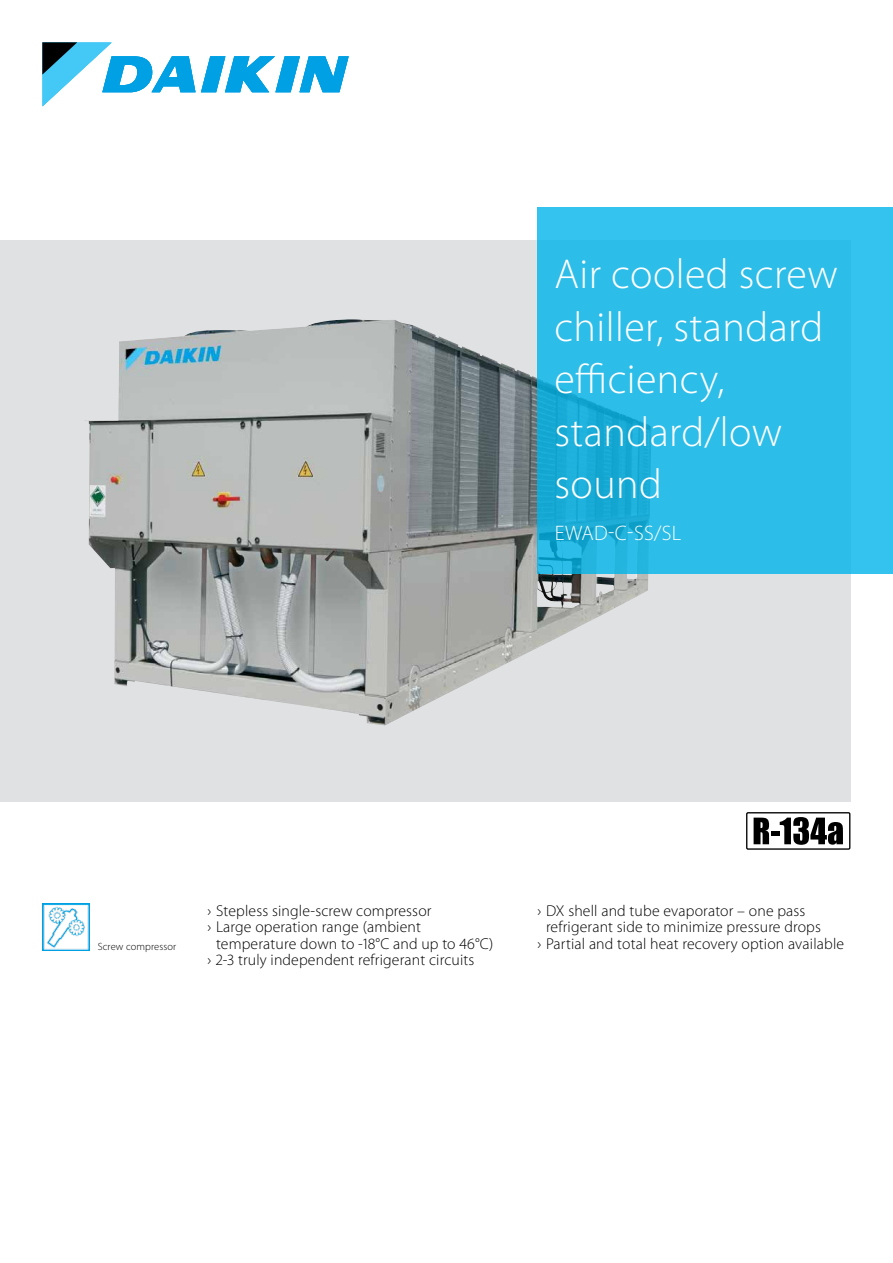
<style>
.page{position:relative;width:893px;height:1263px;background:#fff}
.page>*{position:absolute;margin:0;border:0;box-sizing:border-box;transform-origin:0 0}
.t1{font:300 42px/52.5px "Myriad Pro";letter-spacing:.01em;color:#fff}
.t2{font:300 21px "Myriad Pro";letter-spacing:.02em;color:#fff}
.t3{font:300 15.75px "Myriad Pro";letter-spacing:.01em;color:#000}
.t4{font:300 10.5px "Myriad Pro";letter-spacing:.01em;color:#000}
</style>
<div class="page">
<svg style="left:43px;top:43px;width:306px;height:63px"></svg>
<img style="left:43px;top:903px;width:46px;height:47px">
<div style="left:0;top:241px;width:850px;height:561px;background:#e0e1e2"></div>
<img style="left:85px;top:319px;width:563px;height:406px">
<svg style="left:537px;top:208px;width:356px;height:366px;background:#2abbe6"></svg>
<div style="left:746px;top:812px;width:104px;height:38px;border:1px solid #000"></div>
<svg style="left:754px;top:818px;width:15px;height:26px"></svg>
<svg style="left:780px;top:817px;width:63px;height:28px"></svg>
<div style="left:771px;top:831px;width:9px;height:5px;background:#000"></div>
<h1 class="t1" style="left:554px;top:247px;width:285px">Air cooled screw chiller, standard efficiency, standard/low sound</h1>
<h2 class="t2" style="left:555px;top:520px;width:128px">EWAD-C-SS/SL</h2>
<p class="t4" style="left:98px;top:940px;width:80px">Screw compressor</p>
<p class="t3" style="left:207px;top:901px;width:226px">› Stepless single-screw compressor</p>
<p class="t3" style="left:207px;top:917px;width:215px">› Large operation range (ambient</p>
<p class="t3" style="left:216px;top:934px;width:279px">temperature down to -18°C and up to 46°C)</p>
<p class="t3" style="left:207px;top:950px;width:268px">› 2-3 truly independent refrigerant circuits</p>
<p class="t3" style="left:537px;top:901px;width:269px">› DX shell and tube evaporator – one pass</p>
<p class="t3" style="left:546px;top:917px;width:276px">refrigerant side to minimize pressure drops</p>
<p class="t3" style="left:537px;top:934px;width:308px">› Partial and total heat recovery option available</p>
</div>
